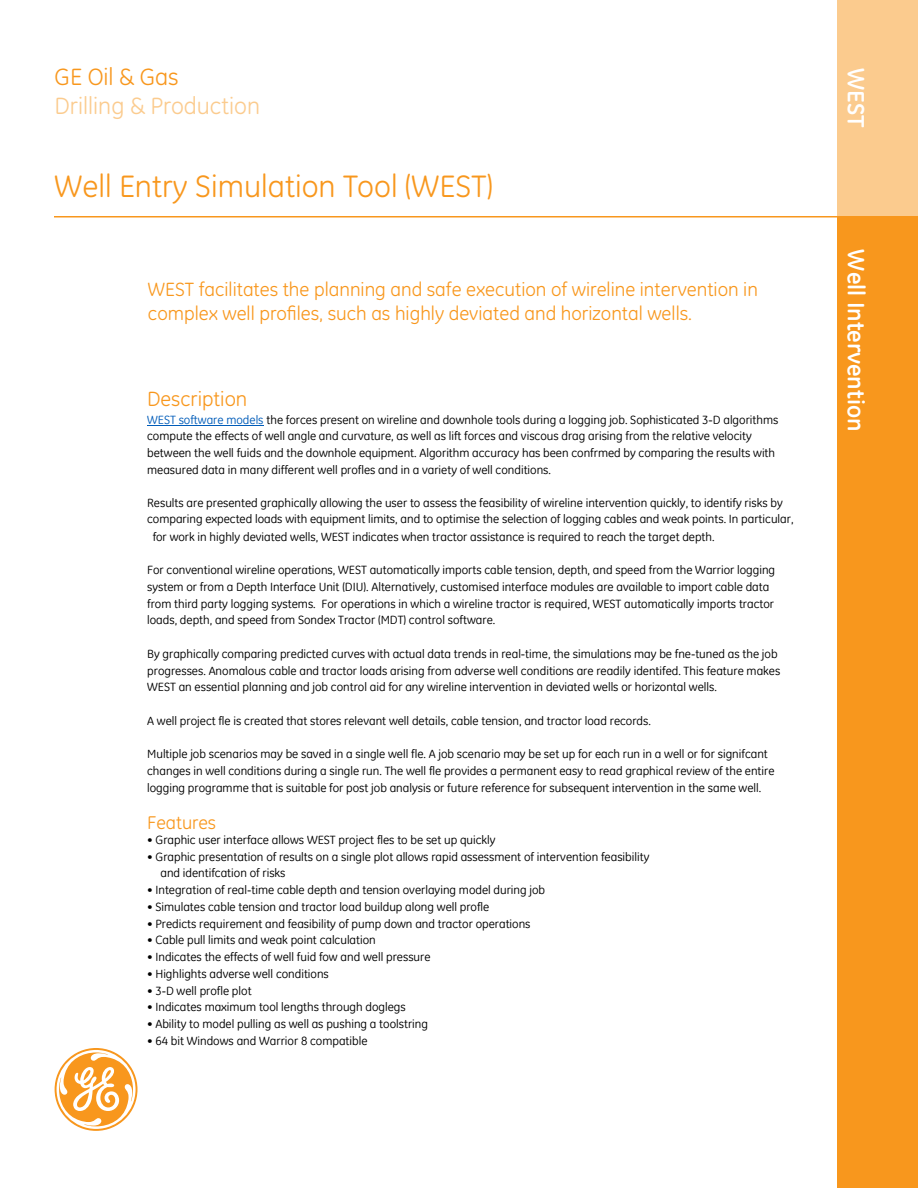
<style>
.page{position:relative;width:918px;height:1188px;background:#fff}
.page>*{position:absolute;margin:0;border:0;box-sizing:border-box;transform-origin:0 0}
.t1{font:31.5px "GE Inspira";color:#f8971d}
.t2{font:700 24px "GE Inspira";color:#fff}
.t3{font:24px "GE Inspira";color:#fbcb8e}
.t4{font:24px "GE Inspira";color:#f8971d}
.t5{font:21px "GE Inspira";color:#f8971d}
.t6{font:19.5px/23.5px "GE Inspira";color:#f8971d}
.t7{font:18.75px "GE Inspira";color:#f8971d}
.t8{font:12px/16.8px "GE Inspira";color:#000}
.s1{color:#005cb9}
</style>
<div class="page">
<div style="left:837px;top:217px;width:81px;height:971px;background:#f8971d"></div>
<div style="left:837px;top:0;width:81px;height:217px;background:#fbcb8e"></div>
<hr style="left:54px;top:216px;width:864px;height:2px;background:#f8971d">
<svg style="left:55px;top:1048px;width:82px;height:83px"></svg>
<hr style="left:147px;top:425px;width:117px;height:1px;background:#005cb9">
<h2 class="t4" style="left:55px;top:63px;width:126px">GE Oil &amp; Gas</h2>
<h2 class="t3" style="left:55px;top:92px;width:207px">Drilling &amp; Production</h2>
<h1 class="t1" style="left:55px;top:168px;width:440px">Well Entry Simulation Tool (WEST)</h1>
<h4 class="t6" style="left:148px;top:278px;width:612px">WEST facilitates the planning and safe execution of wireline intervention in complex well profiles, such as highly deviated and horizontal wells.</h4>
<h4 class="t5" style="left:147px;top:387px;width:102px">Description</h4>
<h4 class="t8" style="left:147px;top:411px;width:633px"><span class="s1">WEST software models</span> the forces present on wireline and downhole tools during a logging job. Sophisticated 3-D algorithms compute the effects of well angle and curvature, as well as lift forces and viscous drag arising from the relative velocity between the well fuids and the downhole equipment. Algorithm accuracy has been confrmed by comparing the results with measured data in many different well profles and in a variety of well conditions.</h4>
<h4 class="t8" style="left:147px;top:495px;width:648px;line-height:16px">Results are presented graphically allowing the user to assess the feasibility of wireline intervention quickly, to identify risks by comparing expected loads with equipment limits, and to optimise the selection of logging cables and weak points. In particular,</h4>
<h4 class="t8" style="left:153px;top:528px;width:563px">for work in highly deviated wells, WEST indicates when tractor assistance is required to reach the target depth.</h4>
<h4 class="t8" style="left:147px;top:562px;width:630px">For conventional wireline operations, WEST automatically imports cable tension, depth, and speed from the Warrior logging system or from a Depth Interface Unit (DIU). Alternatively, customised interface modules are available to import cable data from third party logging systems. For operations in which a wireline tractor is required, WEST automatically imports tractor loads, depth, and speed from Sondex Tractor (MDT) control software.</h4>
<h4 class="t8" style="left:147px;top:645px;width:635px">By graphically comparing predicted curves with actual data trends in real-time, the simulations may be fne-tuned as the job progresses. Anomalous cable and tractor loads arising from adverse well conditions are readily identifed. This feature makes<br>WEST an essential planning and job control aid for any wireline intervention in deviated wells or horizontal wells.</h4>
<h4 class="t8" style="left:147px;top:712px;width:505px">A well project fle is created that stores relevant well details, cable tension, and tractor load records.</h4>
<h4 class="t8" style="left:147px;top:746px;width:629px">Multiple job scenarios may be saved in a single well fle. A job scenario may be set up for each run in a well or for signifcant changes in well conditions during a single run. The well fle provides a permanent easy to read graphical review of the entire logging programme that is suitable for post job analysis or future reference for subsequent intervention in the same well.</h4>
<h4 class="t7" style="left:147px;top:812px;width:70px">Features</h4>
<p class="t8" style="left:147px;top:832px;width:350px">• Graphic user interface allows WEST project fles to be set up quickly</p>
<p class="t8" style="left:160px;top:849px;width:490px;line-height:16.2px;text-indent:-13px">• Graphic presentation of results on a single plot allows rapid assessment of intervention feasibility and identifcation of risks</p>
<p class="t8" style="left:147px;top:882px;width:400px">• Integration of real-time cable depth and tension overlaying model during job</p>
<p class="t8" style="left:147px;top:898px;width:344px">• Simulates cable tension and tractor load buildup along well profle</p>
<p class="t8" style="left:147px;top:915px;width:385px">• Predicts requirement and feasibility of pump down and tractor operations</p>
<p class="t8" style="left:147px;top:932px;width:230px">• Cable pull limits and weak point calculation</p>
<p class="t8" style="left:147px;top:948px;width:285px">• Indicates the effects of well fuid fow and well pressure</p>
<p class="t8" style="left:147px;top:965px;width:183px">• Highlights adverse well conditions</p>
<p class="t8" style="left:147px;top:982px;width:106px">• 3-D well profle plot</p>
<p class="t8" style="left:147px;top:999px;width:260px">• Indicates maximum tool lengths through doglegs</p>
<p class="t8" style="left:147px;top:1015px;width:283px">• Ability to model pulling as well as pushing a toolstring</p>
<p class="t8" style="left:147px;top:1032px;width:222px">• 64 bit Windows and Warrior 8 compatible</p>
<p class="t2" style="left:871px;top:68px;width:61px;rotate:90deg">WEST</p>
<p class="t2" style="left:870px;top:249px;width:183px;rotate:90deg">Well Intervention</p>
</div>
